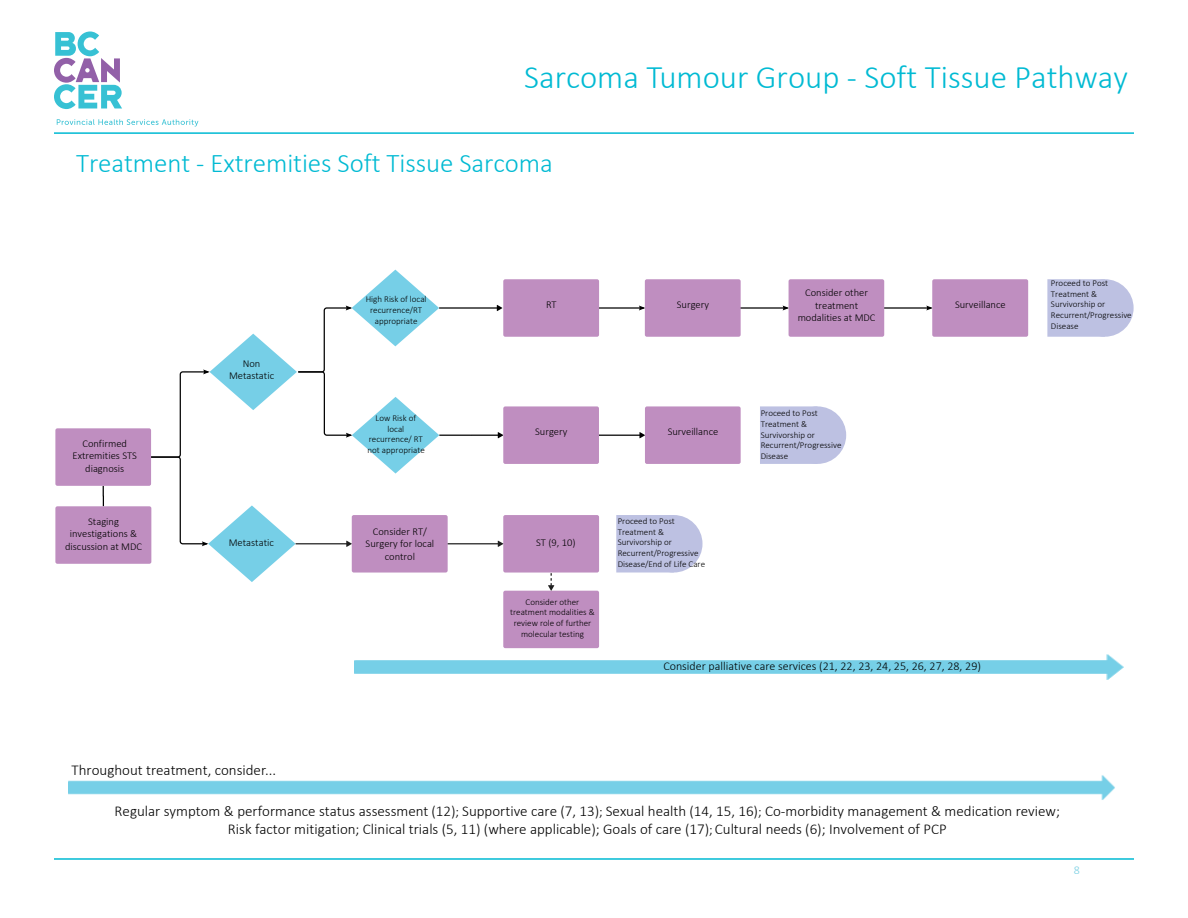
<style>
.page{position:relative;width:1188px;height:918px;background:#fff}
.page>*{position:absolute;margin:0;border:0;box-sizing:border-box;transform-origin:0 0}
.t1{font:300 33px "Calibri";color:#01bad3}
.t2{font:300 27px "Calibri";letter-spacing:-.005em;color:#01bad3}
.t3{font:300 15px/18px "Calibri";color:#000;text-align:center}
.t4{font:300 12px "Calibri";color:#000}
.t5{font:300 12px "Calibri";color:#78cfe3}
.t6{font:300 10.5px/12.8px "Calibri";color:#000;text-align:center}
.t7{font:300 9px/10.8px "Calibri";color:#000;text-align:center}
.s1{font-size:13.65px}
</style>
<div class="page">
<hr style="left:54px;top:858px;width:1080px;height:2px;background:#01bad3">
<hr style="left:54px;top:132px;width:1080px;height:2px;background:#01bad3">
<svg style="left:599px;top:306px;width:46px;height:5px"></svg>
<hr style="left:720px;top:307px;width:68px;height:2px;background:#000">
<svg style="left:783px;top:306px;width:6px;height:5px"></svg>
<hr style="left:863px;top:307px;width:68px;height:2px;background:#000">
<svg style="left:926px;top:306px;width:6px;height:5px"></svg>
<hr style="left:599px;top:435px;width:42px;height:1px;background:#000">
<svg style="left:639px;top:432px;width:6px;height:6px"></svg>
<div style="left:1076px;top:279px;width:58px;height:58px;background:#bdc1e2;border-radius:50%"></div>
<div style="left:1047px;top:279px;width:58px;height:58px;background:#bdc1e2"></div>
<div style="left:789px;top:406px;width:57px;height:58px;background:#bdc1e2;border-radius:50%"></div>
<div style="left:760px;top:406px;width:57px;height:58px;background:#bdc1e2"></div>
<div style="left:645px;top:515px;width:58px;height:58px;background:#bdc1e2;border-radius:50%"></div>
<div style="left:616px;top:515px;width:58px;height:58px;background:#bdc1e2"></div>
<svg style="left:102px;top:486px;width:2px;height:20px"></svg>
<div style="left:55px;top:428px;width:96px;height:58px;background:#bf8ec0;border-radius:2px"></div>
<div style="left:55px;top:506px;width:96px;height:58px;background:#bf8ec0;border-radius:2px"></div>
<div style="left:503px;top:515px;width:96px;height:58px;background:#bf8ec0;border-radius:2px"></div>
<div style="left:503px;top:591px;width:96px;height:57px;background:#bf8ec0;border-radius:2px"></div>
<div style="left:503px;top:406px;width:96px;height:58px;background:#bf8ec0;border-radius:2px"></div>
<div style="left:503px;top:279px;width:96px;height:58px;background:#bf8ec0;border-radius:2px"></div>
<div style="left:645px;top:279px;width:96px;height:58px;background:#bf8ec0;border-radius:2px"></div>
<div style="left:645px;top:406px;width:96px;height:58px;background:#bf8ec0;border-radius:2px"></div>
<div style="left:789px;top:279px;width:95px;height:58px;background:#bf8ec0;border-radius:2px"></div>
<div style="left:932px;top:279px;width:96px;height:58px;background:#bf8ec0;border-radius:2px"></div>
<svg style="left:129px;top:270px;width:374px;height:312px"></svg>
<svg style="left:548px;top:572px;width:6px;height:19px"></svg>
<svg style="left:57px;top:119px;width:141px;height:8px"></svg>
<svg style="left:54px;top:32px;width:68px;height:77px"></svg>
<img style="left:354px;top:654px;width:770px;height:26px">
<h1 class="t1" style="left:524px;top:57px;width:605px">Sarcoma Tumour Group - Soft Tissue Pathway</h1>
<h2 class="t2" style="left:76px;top:146px;width:478px">Treatment - Extremities Soft Tissue Sarcoma</h2>
<p class="t6" style="left:73px;top:437px;width:66px">Confirmed<br>Extremities STS diagnosis</p>
<p class="t6" style="left:229px;top:357px;width:47px">Non<br>Metastatic</p>
<p class="t7" style="left:366px;top:294px;width:62px">High Risk of local recurrence/RT appropriate</p>
<p class="t7" style="left:368px;top:412px;width:59px">Low Risk of local recurrence/ RT not appropriate</p>
<p class="t6" style="left:546px;top:298px;width:12px">RT</p>
<p class="t6" style="left:677px;top:298px;width:34px">Surgery</p>
<p class="t6" style="left:535px;top:425px;width:34px">Surgery</p>
<p class="t6" style="left:668px;top:425px;width:52px">Surveillance</p>
<p class="t6" style="left:65px;top:515px;width:79px">Staging investigations &amp; discussion at MDC</p>
<p class="t6" style="left:366px;top:525px;width:70px">Consider RT/<br>Surgery for local control</p>
<p class="t6" style="left:536px;top:536px;width:41px">ST (9, 10)</p>
<p class="t7" style="left:510px;top:596px;width:86px">Consider other treatment modalities &amp; review role of further molecular testing</p>
<p class="t6" style="left:229px;top:536px;width:47px">Metastatic</p>
<p class="t7" style="left:618px;top:515px;width:89px;text-align:left">Proceed to Post<br>Treatment &amp;<br>Survivorship or<br>Recurrent/Progressive<br>Disease/End of Life Care</p>
<p class="t6" style="left:798px;top:286px;width:79px">Consider other treatment modalities at MDC</p>
<p class="t7" style="left:761px;top:408px;width:82px;text-align:left">Proceed to Post<br>Treatment &amp;<br>Survivorship or<br>Recurrent/Progressive<br>Disease</p>
<p class="t6" style="left:955px;top:298px;width:52px">Surveillance</p>
<h3 class="t4" style="left:663px;top:659px;width:319px">Consider palliative care services (21, 22, 23, 24, 25, 26, 27, 28, 29)</h3>
<p class="t7" style="left:1051px;top:277px;width:82px;text-align:left">Proceed to Post<br>Treatment &amp;<br>Survivorship or<br>Recurrent/Progressive<br>Disease</p>
<h3 class="t3" style="left:72px;top:761px;width:206px">Throughout treatment, consider...</h3>
<p class="t3" style="left:115px;top:802px;width:947px">Regular symptom &amp; performance status assessment (12)<span class="s1">;</span> Supportive care (7, 13)<span class="s1">;</span> Sexual health (14, 15, 16)<span class="s1">;</span> Co-morbidity management &amp; medication review;<br>Risk factor mitigation; Clinical trials (5, 11) (where applicable); Goals of care (17)<span class="s1">;</span>Cultural needs (6); Involvement of PCP</p>
<h3 class="t5" style="left:1074px;top:863px;width:8px">8</h3>
</div>
